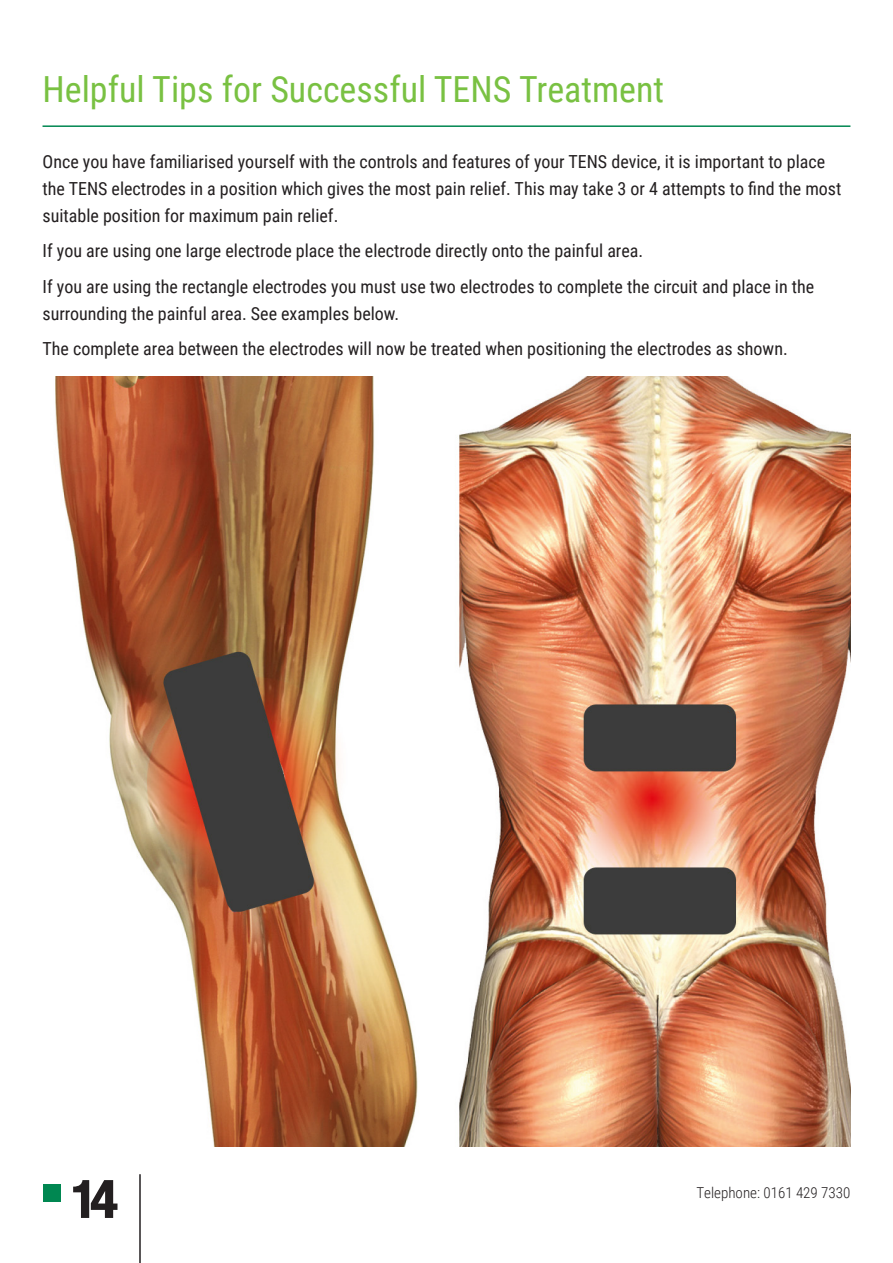
<style>
.page{position:relative;width:893px;height:1263px;background:#fff}
.page>*{position:absolute;margin:0;border:0;box-sizing:border-box;transform-origin:0 0}
.t1{font:700 57px "Coolvetica Rg";color:#231f20}
.t2{font:36px "Roboto Condensed";color:#79c142}
.Paragraph_Style_1{font:18px/27px "Roboto Condensed";color:#231f20}
.t3{font:300 15px "Roboto Condensed";color:#231f20}
</style>
<div class="page">
<div style="left:44px;top:1184px;width:17px;height:17px;background:#008751"></div>
<hr style="left:139px;top:1174px;width:2px;height:89px;background:#231f20">
<hr style="left:43px;top:125px;width:807px;height:2px;background:#008751">
<img style="left:55px;top:376px;width:795px;height:770px">
<p class="t2" style="left:43px;top:63px;width:623px">Helpful Tips for Successful TENS Treatment</p>
<p class="Paragraph_Style_1" style="left:43px;top:147px;width:800px">Once you have familiarised yourself with the controls and features of your TENS device, it is important to place the TENS electrodes in a position which gives the most pain relief. This may take 3 or 4 attempts to find the most suitable position for maximum pain relief.</p>
<p class="Paragraph_Style_1" style="left:43px;top:237px;width:602px">If you are using one large electrode place the electrode directly onto the painful area.</p>
<p class="Paragraph_Style_1" style="left:43px;top:272px;width:773px">If you are using the rectangle electrodes you must use two electrodes to complete the circuit and place in the surrounding the painful area. See examples below.</p>
<p class="Paragraph_Style_1" style="left:43px;top:335px;width:747px">The complete area between the electrodes will now be treated when positioning the electrodes as shown.</p>
<h1 class="t1" style="left:73px;top:1165px;width:46px">14</h1>
<p class="t3" style="left:696px;top:1182px;width:155px">Telephone: 0161 429 7330</p>
</div>
